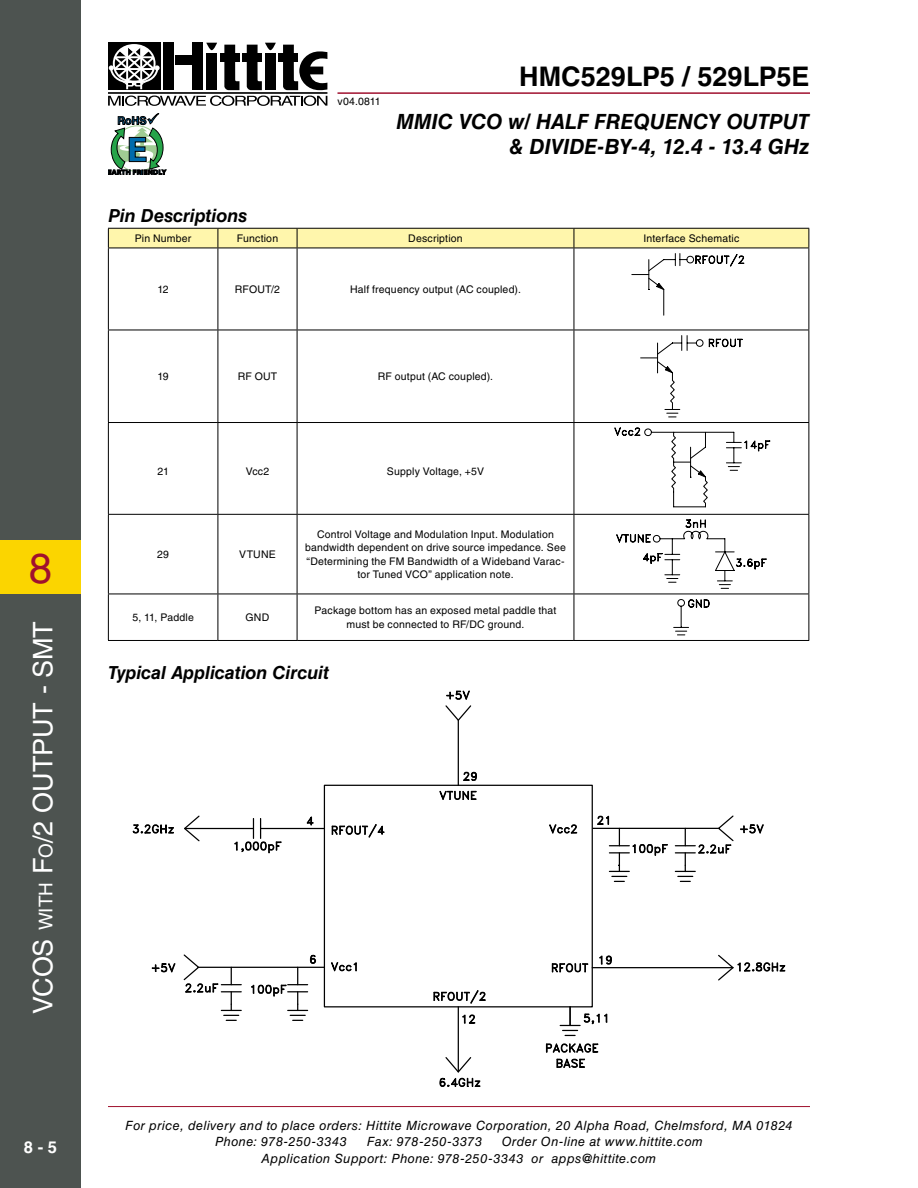
<style>
.page{position:relative;width:918px;height:1188px;background:#fff}
.page>*{position:absolute;margin:0;border:0;box-sizing:border-box;transform-origin:0 0}
.t1{font:42px "Helvetica LT Std";color:#a0112e}
.t2{font:27px "Helvetica LT Std";letter-spacing:-.005em;color:#fff}
.t3{font:700 27px "Helvetica LT Std";color:#000}
.t4{font:italic 700 21px/25.2px "Helvetica LT Std";color:#000;text-align:right}
.t5{font:italic 700 18px "Helvetica LT Std";letter-spacing:-.005em;color:#000}
.t6{font:700 16.5px "Helvetica LT Std";color:#fff}
.t7{font:italic 12.75px/16.5px "Helvetica LT Std";letter-spacing:.035em;color:#000}
.t8{font:10.5px/13.5px "Helvetica LT Std";letter-spacing:.015em;color:#000;text-align:center}
.s1{font-size:18.9px}
</style>
<div class="page">
<hr style="left:108px;top:1106px;width:702px;height:1px;background:#a0112e">
<hr style="left:338px;top:92px;width:472px;height:2px;background:#a0112e">
<div style="left:108px;top:43px;width:52px;height:47px;background:#000"></div>
<hr style="left:126px;top:46px;width:2px;height:43px;background:#fff">
<hr style="left:140px;top:46px;width:2px;height:43px;background:#fff">
<svg style="left:109px;top:44px;width:50px;height:43px"></svg>
<hr style="left:108px;top:92px;width:219px;height:2px;background:#000">
<div style="left:192px;top:43px;width:11px;height:47px;background:#000"></div>
<div style="left:163px;top:43px;width:11px;height:47px;background:#000"></div>
<div style="left:176px;top:55px;width:18px;height:9px;background:#000"></div>
<svg style="left:206px;top:43px;width:11px;height:7px"></svg>
<div style="left:206px;top:53px;width:11px;height:37px;background:#000"></div>
<svg style="left:224px;top:45px;width:15px;height:45px"></svg>
<svg style="left:108px;top:96px;width:219px;height:10px"></svg>
<div style="left:220px;top:53px;width:19px;height:9px;background:#000"></div>
<svg style="left:247px;top:43px;width:29px;height:47px"></svg>
<div style="left:242px;top:53px;width:20px;height:9px;background:#000"></div>
<svg style="left:283px;top:45px;width:44px;height:45px"></svg>
<div style="left:279px;top:53px;width:19px;height:9px;background:#000"></div>
<svg style="left:108px;top:113px;width:58px;height:62px"></svg>
<div style="left:0;top:0;width:81px;height:1188px;background:#4d5350"></div>
<div style="left:0;top:540px;width:81px;height:54px;background:#fbd500"></div>
<hr style="left:108px;top:248px;width:1px;height:82px;background:#000">
<hr style="left:218px;top:248px;width:1px;height:82px;background:#000">
<hr style="left:297px;top:248px;width:1px;height:82px;background:#000">
<hr style="left:574px;top:248px;width:1px;height:82px;background:#000">
<hr style="left:808px;top:248px;width:1px;height:82px;background:#000">
<hr style="left:108px;top:330px;width:110px;height:1px;background:#000">
<hr style="left:108px;top:330px;width:1px;height:92px;background:#000">
<hr style="left:218px;top:330px;width:79px;height:1px;background:#000">
<hr style="left:218px;top:330px;width:1px;height:92px;background:#000">
<hr style="left:297px;top:330px;width:277px;height:1px;background:#000">
<hr style="left:297px;top:330px;width:1px;height:92px;background:#000">
<hr style="left:574px;top:330px;width:235px;height:1px;background:#000">
<hr style="left:574px;top:330px;width:1px;height:92px;background:#000">
<hr style="left:808px;top:330px;width:1px;height:92px;background:#000">
<hr style="left:108px;top:422px;width:110px;height:1px;background:#000">
<hr style="left:108px;top:423px;width:1px;height:91px;background:#000">
<hr style="left:218px;top:422px;width:79px;height:1px;background:#000">
<hr style="left:218px;top:423px;width:1px;height:91px;background:#000">
<hr style="left:297px;top:422px;width:277px;height:1px;background:#000">
<hr style="left:297px;top:423px;width:1px;height:91px;background:#000">
<hr style="left:574px;top:422px;width:235px;height:1px;background:#000">
<hr style="left:574px;top:423px;width:1px;height:91px;background:#000">
<hr style="left:808px;top:423px;width:1px;height:91px;background:#000">
<hr style="left:108px;top:514px;width:110px;height:1px;background:#000">
<hr style="left:108px;top:515px;width:1px;height:79px;background:#000">
<hr style="left:218px;top:514px;width:79px;height:1px;background:#000">
<hr style="left:218px;top:515px;width:1px;height:79px;background:#000">
<hr style="left:297px;top:514px;width:277px;height:1px;background:#000">
<hr style="left:297px;top:515px;width:1px;height:79px;background:#000">
<hr style="left:574px;top:514px;width:235px;height:1px;background:#000">
<hr style="left:574px;top:515px;width:1px;height:79px;background:#000">
<hr style="left:808px;top:515px;width:1px;height:79px;background:#000">
<hr style="left:108px;top:594px;width:110px;height:1px;background:#000">
<hr style="left:108px;top:594px;width:1px;height:46px;background:#000">
<hr style="left:218px;top:594px;width:79px;height:1px;background:#000">
<hr style="left:218px;top:594px;width:1px;height:46px;background:#000">
<hr style="left:297px;top:594px;width:277px;height:1px;background:#000">
<hr style="left:297px;top:594px;width:1px;height:46px;background:#000">
<hr style="left:574px;top:594px;width:235px;height:1px;background:#000">
<hr style="left:574px;top:594px;width:1px;height:46px;background:#000">
<hr style="left:808px;top:594px;width:1px;height:46px;background:#000">
<hr style="left:108px;top:640px;width:110px;height:1px;background:#000">
<hr style="left:218px;top:640px;width:79px;height:1px;background:#000">
<hr style="left:297px;top:640px;width:277px;height:1px;background:#000">
<hr style="left:574px;top:640px;width:235px;height:1px;background:#000">
<svg style="left:108px;top:228px;width:701px;height:87px"></svg>
<svg style="left:640px;top:335px;width:102px;height:83px"></svg>
<svg style="left:615px;top:428px;width:155px;height:79px"></svg>
<svg style="left:616px;top:520px;width:150px;height:69px"></svg>
<svg style="left:673px;top:599px;width:36px;height:36px"></svg>
<div style="left:324px;top:785px;width:269px;height:222px;border:1px solid #000"></div>
<hr style="left:261px;top:828px;width:63px;height:1px;background:#000">
<hr style="left:593px;top:828px;width:126px;height:1px;background:#000">
<hr style="left:592px;top:967px;width:141px;height:1px;background:#000">
<hr style="left:458px;top:1007px;width:1px;height:65px;background:#000">
<svg style="left:184px;top:815px;width:17px;height:27px"></svg>
<hr style="left:185px;top:828px;width:68px;height:1px;background:#000">
<hr style="left:199px;top:967px;width:125px;height:1px;background:#000">
<svg style="left:433px;top:990px;width:53px;height:14px"></svg>
<svg style="left:331px;top:962px;width:26px;height:10px"></svg>
<svg style="left:331px;top:824px;width:54px;height:14px"></svg>
<svg style="left:549px;top:824px;width:29px;height:10px"></svg>
<svg style="left:551px;top:963px;width:38px;height:10px"></svg>
<svg style="left:438px;top:690px;width:40px;height:110px"></svg>
<svg style="left:596px;top:815px;width:72px;height:67px"></svg>
<svg style="left:675px;top:815px;width:89px;height:67px"></svg>
<svg style="left:717px;top:954px;width:69px;height:27px"></svg>
<svg style="left:599px;top:955px;width:13px;height:10px"></svg>
<svg style="left:462px;top:1014px;width:14px;height:10px"></svg>
<svg style="left:439px;top:1056px;width:42px;height:31px"></svg>
<svg style="left:183px;top:954px;width:58px;height:67px"></svg>
<svg style="left:250px;top:954px;width:67px;height:67px"></svg>
<svg style="left:151px;top:963px;width:25px;height:10px"></svg>
<svg style="left:132px;top:824px;width:42px;height:10px"></svg>
<svg style="left:233px;top:819px;width:49px;height:35px"></svg>
<svg style="left:306px;top:816px;width:8px;height:10px"></svg>
<svg style="left:545px;top:1043px;width:54px;height:25px"></svg>
<svg style="left:560px;top:1007px;width:48px;height:29px"></svg>
<h1 class="t1" style="left:29px;top:544px;width:25px">8</h1>
<h2 class="t2" style="left:27px;top:1014px;width:395px;rotate:-90deg">VCOS <span class="s1">with</span> F<span class="s1">o</span>/2 OUTPUT - SMT</h2>
<h3 class="t6" style="left:24px;top:1138px;width:35px">8 - 5</h3>
<p class="t8" style="left:338px;top:94px;width:45px">v04.0811</p>
<h2 class="t3" style="left:519px;top:60px;width:292px">HMC529LP5 / 529LP5E</h2>
<h3 class="t4" style="left:396px;top:108px;width:415px">MMIC VCO w/ HALF FREQUENCY OUTPUT &amp; DIVIDE-BY-4, 12.4 - 13.4 GHz</h3>
<h3 class="t5" style="left:108px;top:204px;width:140px">Pin Descriptions</h3>
<p class="t8" style="left:135px;top:231px;width:58px">Pin Number</p>
<p class="t8" style="left:237px;top:231px;width:43px">Function</p>
<p class="t8" style="left:408px;top:231px;width:56px">Description</p>
<p class="t8" style="left:644px;top:231px;width:97px">Interface Schematic</p>
<p class="t8" style="left:157px;top:282px;width:13px">12</p>
<p class="t8" style="left:235px;top:282px;width:47px">RFOUT/2</p>
<p class="t8" style="left:350px;top:282px;width:172px">Half frequency output (AC coupled).</p>
<p class="t8" style="left:157px;top:370px;width:13px">19</p>
<p class="t8" style="left:238px;top:370px;width:41px">RF OUT</p>
<p class="t8" style="left:378px;top:370px;width:117px">RF output (AC coupled).</p>
<p class="t8" style="left:157px;top:465px;width:13px">21</p>
<p class="t8" style="left:246px;top:465px;width:25px">Vcc2</p>
<p class="t8" style="left:387px;top:465px;width:99px">Supply Voltage, +5V</p>
<p class="t8" style="left:157px;top:547px;width:13px">29</p>
<p class="t8" style="left:239px;top:547px;width:38px">VTUNE</p>
<p class="t8" style="left:305px;top:527px;width:262px">Control Voltage and Modulation Input. Modulation bandwidth dependent on drive source impedance. See “Determining the FM Bandwidth of a Wideband Varac&shy;tor Tuned VCO” application note.</p>
<p class="t8" style="left:132px;top:611px;width:63px">5, 11, Paddle</p>
<p class="t8" style="left:246px;top:611px;width:25px">GND</p>
<p class="t8" style="left:315px;top:604px;width:243px">Package bottom has an exposed metal paddle that must be connected to RF/DC ground.</p>
<h3 class="t5" style="left:108px;top:661px;width:223px">Typical Application Circuit</h3>
<p class="t7" style="left:215px;top:1117px;width:579px;text-indent:-90px">For price, delivery and to place orders: Hittite Microwave Corporation, 20 Alpha Road, Chelmsford, MA 01824<br>Phone: 978-250-3343</p>
<p class="t7" style="left:262px;top:1133px;width:443px;text-indent:240px">Order On-line at www.hittite.com<br>Application Support: Phone: 978-250-3343 or apps@hittite.com</p>
<p class="t7" style="left:367px;top:1133px;width:117px">Fax: 978-250-3373</p>
</div>
